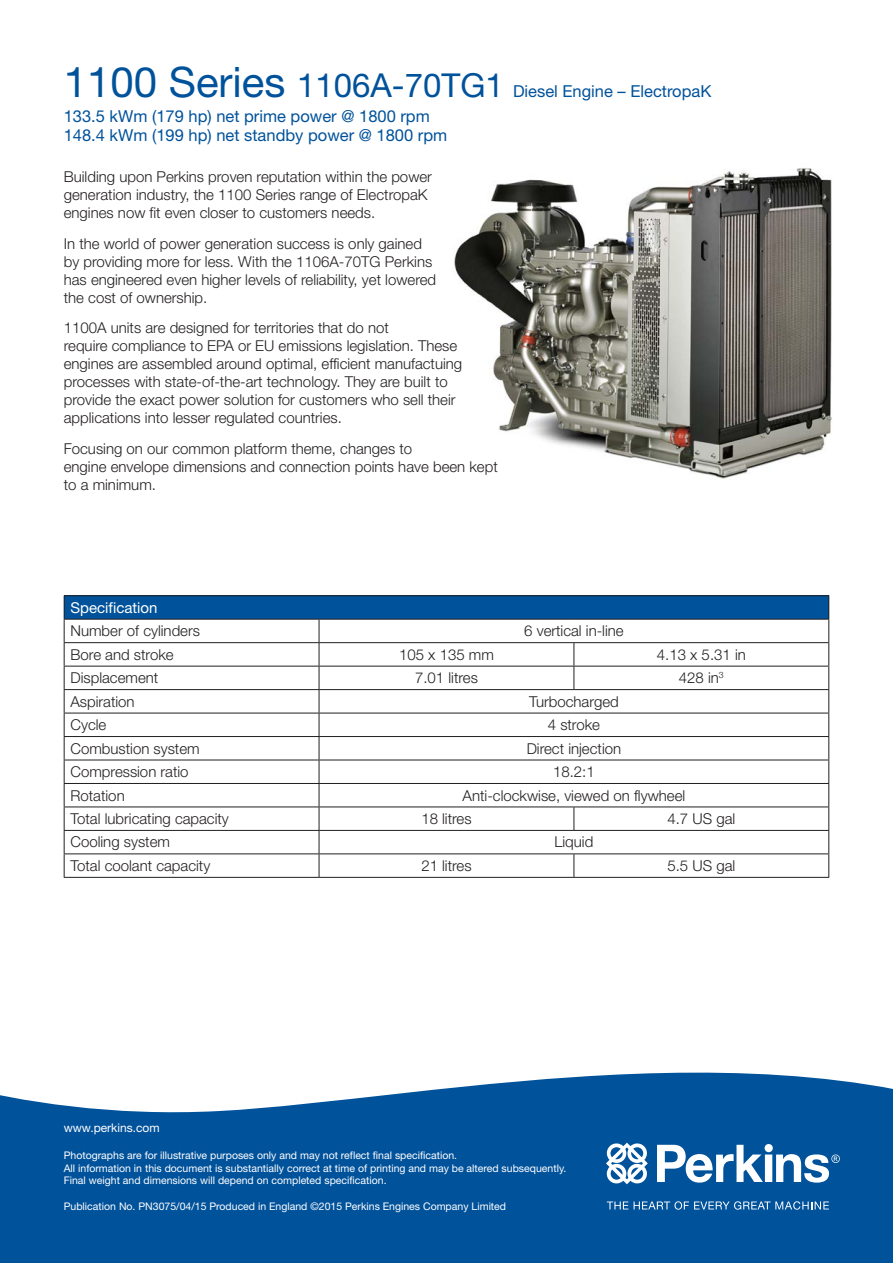
<style>
.page{position:relative;width:893px;height:1263px;background:#fff}
.page>*{position:absolute;margin:0;border:0;box-sizing:border-box;transform-origin:0 0}
.t1{font:16.5px/24.8px "Helvetica Neue";color:#00529b}
.Overview_Text{font:300 15px/18px "Helvetica Neue";color:#231f20}
.Table_-_Text_Centred{font:300 15px "Helvetica Neue";color:#231f20}
.Table_-_Text_Left__1{font:300 15px "Helvetica Neue";color:#231f20}
.Table_-_Headings_Lef{font:15px "Helvetica Neue";color:#fff}
.t2{font:12px "Helvetica Neue";color:#fff}
.t3{font:10.5px/12.6px "Helvetica Neue";color:#fff}
.s1{font-size:42px}
.s2{font-size:33px}
</style>
<div class="page">
<svg style="left:0;top:1072px;width:893px;height:191px;background:#1b64a5"></svg>
<svg style="left:607px;top:1201px;width:21px;height:8px"></svg>
<svg style="left:634px;top:1201px;width:195px;height:9px;background:#4480b5"></svg>
<svg style="left:606px;top:1143px;width:42px;height:41px"></svg>
<svg style="left:657px;top:1144px;width:183px;height:38px"></svg>
<img style="left:454px;top:168px;width:378px;height:311px">
<div style="left:64px;top:596px;width:765px;height:23px;background:#00529b"></div>
<svg style="left:65px;top:620px;width:763px;height:257px"></svg>
<hr style="left:319px;top:642px;width:255px;height:1px;background:#231f20">
<hr style="left:574px;top:642px;width:255px;height:1px;background:#231f20">
<hr style="left:319px;top:666px;width:255px;height:1px;background:#231f20">
<hr style="left:574px;top:666px;width:255px;height:1px;background:#231f20">
<svg style="left:574px;top:643px;width:1px;height:46px"></svg>
<hr style="left:64px;top:689px;width:255px;height:1px;background:#231f20">
<hr style="left:319px;top:689px;width:255px;height:1px;background:#231f20">
<hr style="left:574px;top:689px;width:255px;height:1px;background:#231f20">
<hr style="left:64px;top:713px;width:255px;height:1px;background:#231f20">
<hr style="left:319px;top:713px;width:255px;height:1px;background:#231f20">
<hr style="left:574px;top:713px;width:255px;height:1px;background:#231f20">
<hr style="left:64px;top:736px;width:255px;height:1px;background:#231f20">
<hr style="left:319px;top:736px;width:255px;height:1px;background:#231f20">
<hr style="left:574px;top:736px;width:255px;height:1px;background:#231f20">
<hr style="left:64px;top:760px;width:255px;height:1px;background:#231f20">
<hr style="left:319px;top:760px;width:255px;height:1px;background:#231f20">
<hr style="left:574px;top:760px;width:255px;height:1px;background:#231f20">
<hr style="left:64px;top:783px;width:255px;height:1px;background:#231f20">
<hr style="left:319px;top:783px;width:255px;height:1px;background:#231f20">
<hr style="left:574px;top:783px;width:255px;height:1px;background:#231f20">
<hr style="left:64px;top:806px;width:255px;height:1px;background:#231f20">
<hr style="left:319px;top:806px;width:255px;height:1px;background:#231f20">
<hr style="left:574px;top:806px;width:255px;height:1px;background:#231f20">
<svg style="left:574px;top:807px;width:1px;height:23px"></svg>
<hr style="left:64px;top:830px;width:255px;height:1px;background:#231f20">
<hr style="left:319px;top:830px;width:255px;height:1px;background:#231f20">
<hr style="left:574px;top:830px;width:255px;height:1px;background:#231f20">
<svg style="left:574px;top:854px;width:1px;height:23px"></svg>
<hr style="left:64px;top:642px;width:255px;height:1px;background:#231f20">
<hr style="left:64px;top:666px;width:255px;height:1px;background:#231f20">
<hr style="left:319px;top:853px;width:255px;height:1px;background:#231f20">
<hr style="left:574px;top:853px;width:255px;height:1px;background:#231f20">
<hr style="left:64px;top:853px;width:255px;height:1px;background:#231f20">
<hr style="left:319px;top:877px;width:255px;height:1px;background:#231f20">
<hr style="left:574px;top:877px;width:255px;height:1px;background:#231f20">
<svg style="left:319px;top:620px;width:1px;height:257px"></svg>
<hr style="left:64px;top:877px;width:255px;height:1px;background:#231f20">
<hr style="left:64px;top:595px;width:255px;height:1px;background:#231f20">
<svg style="left:64px;top:596px;width:1px;height:281px"></svg>
<hr style="left:319px;top:595px;width:255px;height:1px;background:#231f20">
<hr style="left:574px;top:595px;width:255px;height:1px;background:#231f20">
<svg style="left:828px;top:596px;width:1px;height:281px"></svg>
<hr style="left:64px;top:619px;width:255px;height:1px;background:#231f20">
<hr style="left:319px;top:619px;width:255px;height:1px;background:#231f20">
<hr style="left:574px;top:619px;width:255px;height:1px;background:#231f20">
<p class="t1" style="left:64px;top:78px;width:649px"><span class="s1">1100 Series</span> <span class="s2">1106A-70TG1</span> Diesel Engine – ElectropaK<br>133.5 kWm (179 hp) net prime power @ 1800 rpm</p>
<p class="t1" style="left:64px;top:123px;width:385px">148.4 kWm (199 hp) net standby power @ 1800 rpm</p>
<p class="Overview_Text" style="left:64px;top:167px;width:370px">Building upon Perkins proven reputation within the power generation industry, the 1100 Series range of ElectropaK engines now fit even closer to customers needs.</p>
<p class="Overview_Text" style="left:64px;top:234px;width:374px">In the world of power generation success is only gained by providing more for less. With the 1106A-70TG Perkins has engineered even higher levels of reliability, yet lowered the cost of ownership.</p>
<p class="Overview_Text" style="left:64px;top:319px;width:400px">1100A units are designed for territories that do not<br>require compliance to EPA or EU emissions legislation. These engines are assembled around optimal, efficient manufactuing processes with state-of-the-art technology. They are built to provide the exact power solution for customers who sell their applications into lesser regulated countries.</p>
<p class="Overview_Text" style="left:64px;top:439px;width:435px">Focusing on our common platform theme, changes to<br>engine envelope dimensions and connection points have been kept to a minimum.</p>
<p class="Table_-_Headings_Lef" style="left:71px;top:598px;width:88px">Specification</p>
<p class="Table_-_Text_Left__1" style="left:71px;top:622px;width:131px">Number of cylinders</p>
<p class="Table_-_Text_Centred" style="left:524px;top:622px;width:101px">6 vertical in-line</p>
<p class="Table_-_Text_Left__1" style="left:71px;top:645px;width:105px">Bore and stroke</p>
<p class="Table_-_Text_Centred" style="left:399px;top:645px;width:96px">105 x 135 mm</p>
<p class="Table_-_Text_Centred" style="left:657px;top:645px;width:90px">4.13 x 5.31 in</p>
<p class="Table_-_Text_Left__1" style="left:71px;top:669px;width:89px">Displacement</p>
<p class="Table_-_Text_Centred" style="left:415px;top:669px;width:64px">7.01 litres</p>
<p class="Table_-_Text_Centred" style="left:679px;top:669px;width:46px">428 in<sup>3</sup></p>
<p class="Table_-_Text_Left__1" style="left:71px;top:692px;width:66px">Aspiration</p>
<p class="Table_-_Text_Centred" style="left:529px;top:692px;width:91px">Turbocharged</p>
<p class="Table_-_Text_Left__1" style="left:71px;top:716px;width:37px">Cycle</p>
<p class="Table_-_Text_Centred" style="left:548px;top:716px;width:54px">4 stroke</p>
<p class="Table_-_Text_Left__1" style="left:71px;top:739px;width:131px">Combustion system</p>
<p class="Table_-_Text_Centred" style="left:527px;top:739px;width:96px">Direct injection</p>
<p class="Table_-_Text_Left__1" style="left:71px;top:762px;width:120px">Compression ratio</p>
<p class="Table_-_Text_Centred" style="left:553px;top:762px;width:43px">18.2:1</p>
<p class="Table_-_Text_Left__1" style="left:71px;top:786px;width:56px">Rotation</p>
<p class="Table_-_Text_Centred" style="left:463px;top:786px;width:224px">Anti-clockwise, viewed on flywheel</p>
<p class="Table_-_Text_Left__1" style="left:71px;top:809px;width:160px">Total lubricating capacity</p>
<p class="Table_-_Text_Centred" style="left:421px;top:809px;width:52px">18 litres</p>
<p class="Table_-_Text_Centred" style="left:667px;top:809px;width:69px">4.7 US gal</p>
<p class="Table_-_Text_Left__1" style="left:71px;top:833px;width:101px">Cooling system</p>
<p class="Table_-_Text_Centred" style="left:554px;top:833px;width:40px">Liquid</p>
<p class="Table_-_Text_Left__1" style="left:71px;top:856px;width:141px">Total coolant capacity</p>
<p class="Table_-_Text_Centred" style="left:421px;top:856px;width:52px">21 litres</p>
<p class="Table_-_Text_Centred" style="left:667px;top:856px;width:69px">5.5 US gal</p>
<p class="t2" style="left:64px;top:1121px;width:97px">www.perkins.com</p>
<p class="t3" style="left:64px;top:1149px;width:504px">Photographs are for illustrative purposes only and may not reflect final specification.<br>All information in this document is substantially correct at time of printing and may be altered subsequently.<br>Final weight and dimensions will depend on completed specification.</p>
<p class="t3" style="left:64px;top:1199px;width:444px">Publication No. PN3075/04/15 Produced in England ©2015 Perkins Engines Company Limited</p>
</div>
